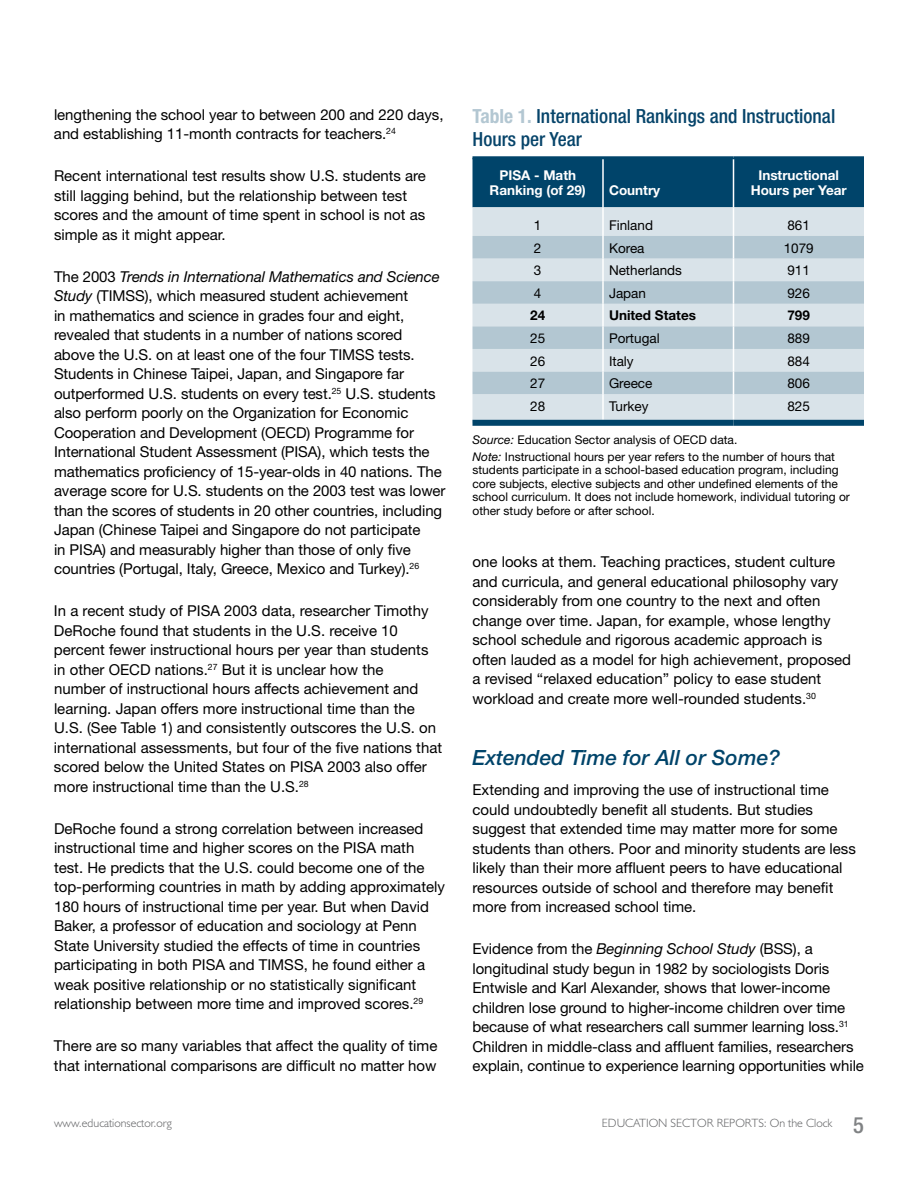
<style>
.page{position:relative;width:918px;height:1188px;background:#fff}
.page>*{position:absolute;margin:0;border:0;box-sizing:border-box;transform-origin:0 0}
.t1{font:italic 500 21px "Helvetica Neue";color:#00446a}
.t2{font:500 condensed 19.5px/22.5px "Helvetica Neue";color:#06446a}
.t3{font:15px/19.5px "Helvetica Neue";color:#000}
.t4{font:13.5px "Helvetica Neue";color:#000}
.t5{font:700 13.5px/15px "Helvetica Neue";color:#fff;text-align:center}
.t6{font:700 13.5px "Helvetica Neue";color:#000}
.t7{font:12px/13.5px "Helvetica Neue";color:#000}
.t8{font:300 12px "Humanist 521 BT";color:#636466}
.s1{font-style:italic}
.s2{font-weight:700;color:#b3c7d2}
</style>
<div class="page">
<svg style="left:472px;top:159px;width:392px;height:261px;background:#a4bcca"></svg>
<hr style="left:472px;top:156px;width:131px;height:3px;background:#00446a">
<hr style="left:603px;top:156px;width:131px;height:3px;background:#00446a">
<hr style="left:734px;top:156px;width:130px;height:3px;background:#00446a">
<hr style="left:602px;top:159px;width:2px;height:48px;background:#fff">
<hr style="left:733px;top:159px;width:1px;height:48px;background:#fff">
<div style="left:472px;top:420px;width:131px;height:6px;background:#00446a"></div>
<div style="left:603px;top:420px;width:131px;height:6px;background:#00446a"></div>
<div style="left:734px;top:420px;width:130px;height:6px;background:#00446a"></div>
<p class="t3" style="left:54px;top:105px;width:391px">lengthening the school year to between 200 and 220 days, and establishing 11-month contracts for teachers.<sup>24</sup></p>
<p class="t3" style="left:54px;top:166px;width:373px">Recent international test results show U.S. students are still lagging behind, but the relationship between test scores and the amount of time spent in school is not as simple as it might appear.</p>
<p class="t3" style="left:54px;top:267px;width:393px">The 2003 <span class="s1">Trends in International Mathematics and Science Study</span> (TIMSS), which measured student achievement<br>in mathematics and science in grades four and eight, revealed that students in a number of nations scored above the U.S. on at least one of the four TIMSS tests.<br>Students in Chinese Taipei, Japan, and Singapore far outperformed U.S. students on every test.<sup>25</sup> U.S. students also perform poorly on the Organization for Economic Cooperation and Development (OECD) Programme for International Student Assessment (PISA), which tests the mathematics proficiency of 15-year-olds in 40 nations. The average score for U.S. students on the 2003 test was lower than the scores of students in 20 other countries, including Japan (Chinese Taipei and Singapore do not participate<br>in PISA) and measurably higher than those of only five countries (Portugal, Italy, Greece, Mexico and Turkey).<sup>26</sup></p>
<p class="t3" style="left:54px;top:601px;width:390px">In a recent study of PISA 2003 data, researcher Timothy DeRoche found that students in the U.S. receive 10 percent fewer instructional hours per year than students in other OECD nations.<sup>27</sup> But it is unclear how the<br>number of instructional hours affects achievement and learning. Japan offers more instructional time than the U.S. (See Table 1) and consistently outscores the U.S. on international assessments, but four of the five nations that scored below the United States on PISA 2003 also offer more instructional time than the U.S.<sup>28</sup></p>
<p class="t3" style="left:54px;top:819px;width:392px">DeRoche found a strong correlation between increased instructional time and higher scores on the PISA math test. He predicts that the U.S. could become one of the top-performing countries in math by adding approximately 180 hours of instructional time per year. But when David Baker, a professor of education and sociology at Penn State University studied the effects of time in countries participating in both PISA and TIMSS, he found either a weak positive relationship or no statistically significant relationship between more time and improved scores.<sup>29</sup></p>
<p class="t3" style="left:54px;top:1036px;width:385px">There are so many variables that affect the quality of time that international comparisons are difficult no matter how</p>
<h2 class="t2" style="left:472px;top:105px;width:364px"><span class="s2">Table 1.</span> International Rankings and Instructional<br>Hours per Year</h2>
<p class="t5" style="left:490px;top:168px;width:98px">PISA - Math<br>Ranking (of 29)</p>
<p class="t5" style="left:751px;top:168px;width:98px">Instructional<br>Hours per Year</p>
<p class="t5" style="left:609px;top:183px;width:53px">Country</p>
<p class="t4" style="left:534px;top:217px;width:9px">1</p>
<p class="t4" style="left:609px;top:217px;width:46px">Finland</p>
<p class="t4" style="left:787px;top:217px;width:24px">861</p>
<p class="t4" style="left:534px;top:240px;width:9px">2</p>
<p class="t4" style="left:609px;top:240px;width:37px">Korea</p>
<p class="t4" style="left:784px;top:240px;width:32px">1079</p>
<p class="t4" style="left:534px;top:262px;width:9px">3</p>
<p class="t4" style="left:609px;top:262px;width:75px">Netherlands</p>
<p class="t4" style="left:787px;top:262px;width:24px">911</p>
<p class="t4" style="left:534px;top:285px;width:9px">4</p>
<p class="t4" style="left:609px;top:285px;width:39px">Japan</p>
<p class="t4" style="left:787px;top:285px;width:24px">926</p>
<p class="t6" style="left:530px;top:307px;width:17px">24</p>
<p class="t6" style="left:609px;top:307px;width:89px">United States</p>
<p class="t6" style="left:787px;top:307px;width:24px">799</p>
<p class="t4" style="left:530px;top:330px;width:17px">25</p>
<p class="t4" style="left:609px;top:330px;width:52px">Portugal</p>
<p class="t4" style="left:787px;top:330px;width:24px">889</p>
<p class="t4" style="left:530px;top:353px;width:17px">26</p>
<p class="t4" style="left:609px;top:353px;width:26px">Italy</p>
<p class="t4" style="left:787px;top:353px;width:24px">884</p>
<p class="t4" style="left:530px;top:375px;width:17px">27</p>
<p class="t4" style="left:609px;top:375px;width:45px">Greece</p>
<p class="t4" style="left:787px;top:375px;width:24px">806</p>
<p class="t4" style="left:530px;top:398px;width:17px">28</p>
<p class="t4" style="left:609px;top:398px;width:41px">Turkey</p>
<p class="t4" style="left:787px;top:398px;width:24px">825</p>
<p class="t7" style="left:472px;top:432px;width:364px;line-height:16.5px"><span class="s1">Source:</span> Education Sector analysis of OECD data.<br><span class="s1">Note:</span> Instructional hours per year refers to the number of hours that</p>
<p class="t7" style="left:472px;top:463px;width:379px">students participate in a school-based education program, including core subjects, elective subjects and other undefined elements of the school curriculum. It does not include homework, individual tutoring or other study before or after school.</p>
<p class="t3" style="left:472px;top:552px;width:380px">one looks at them. Teaching practices, student culture and curricula, and general educational philosophy vary considerably from one country to the next and often change over time. Japan, for example, whose lengthy school schedule and rigorous academic approach is often lauded as a model for high achievement, proposed a revised “relaxed education” policy to ease student workload and create more well-rounded students.<sup>30</sup></p>
<h1 class="t1" style="left:472px;top:745px;width:309px">Extended Time for All or Some?</h1>
<p class="t3" style="left:472px;top:780px;width:385px">Extending and improving the use of instructional time could undoubtedly benefit all students. But studies suggest that extended time may matter more for some students than others. Poor and minority students are less likely than their more affluent peers to have educational resources outside of school and therefore may benefit more from increased school time.</p>
<p class="t3" style="left:472px;top:939px;width:393px">Evidence from the <span class="s1">Beginning School Study</span> (BSS), a longitudinal study begun in 1982 by sociologists Doris Entwisle and Karl Alexander, shows that lower-income children lose ground to higher-income children over time because of what researchers call summer learning loss.<sup>31<br></sup>Children in middle-class and affluent families, researchers explain, continue to experience learning opportunities while</p>
<p class="t8" style="left:54px;top:1116px;width:119px">www.educationsector.org</p>
<p class="t8" style="left:602px;top:1116px;width:232px">EDUCATION SECTOR REPORTS: On the Clock</p>
</div>
